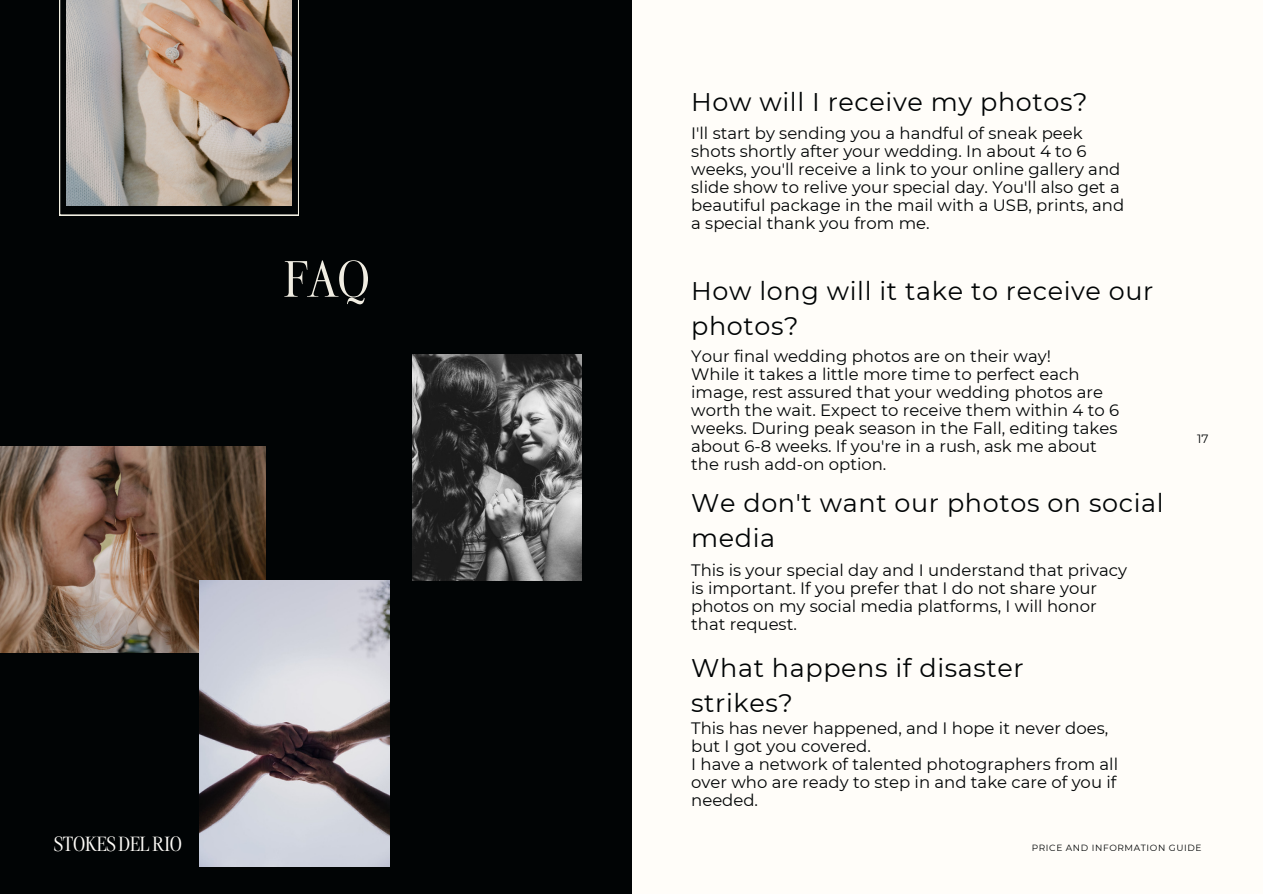
<style>
.page{position:relative;width:1263px;height:894px;background:#fff}
.page>*{position:absolute;margin:0;border:0;box-sizing:border-box;transform-origin:0 0}
.t1{font:54px "Very Vogue Display";color:#f0ede2}
.t2{font:25.5px/34.8px "Montserrat";letter-spacing:.025em;color:#010405}
.t3{font:21.6px "Very Vogue Display";color:#fffdf9}
.t4{font:16.5px/18px "Montserrat";color:#010405}
.t5{font:12px "Montserrat";color:#010405}
.t6{font:9px "Montserrat";letter-spacing:.065em;color:#010405}
</style>
<div class="page">
<div style="left:0;top:0;width:1263px;height:893px;background:#fffdf9"></div>
<div style="left:0;top:0;width:631px;height:893px;background:#010405"></div>
<img style="left:0;top:446px;width:265px;height:206px">
<img style="left:413px;top:354px;width:168px;height:226px">
<svg style="left:59px;top:0;width:240px;height:215px"></svg>
<img style="left:66px;top:0;width:225px;height:206px">
<img style="left:200px;top:580px;width:190px;height:286px">
<h2 class="t2" style="left:691px;top:84px;width:398px">How will I receive my photos?</h2>
<p class="t1" style="left:284px;top:245px;width:86px">FAQ</p>
<h3 class="t4" style="left:691px;top:124px;width:435px">I'll start by sending you a handful of sneak peek shots shortly after your wedding. In about 4 to 6 weeks, you'll receive a link to your online gallery and slide show to relive your special day. You'll also get a beautiful package in the mail with a USB, prints, and a special thank you from me.</h3>
<h4 class="t2" style="left:691px;top:273px;width:464px">How long will it take to receive our photos?</h4>
<h2 class="t4" style="left:691px;top:347px;width:429px">Your final wedding photos are on their way!<br>While it takes a little more time to perfect each image, rest assured that your wedding photos are worth the wait. Expect to receive them within 4 to 6 weeks. During peak season in the Fall, editing takes about 6-8 weeks. If you're in a rush, ask me about the rush add-on option.</h2>
<h4 class="t2" style="left:691px;top:485px;width:474px">We don't want our photos on social media</h4>
<p class="t4" style="left:691px;top:561px;width:437px">This is your special day and I understand that privacy is important. If you prefer that I do not share your photos on my social media platforms, I will honor that request.</p>
<p class="t2" style="left:691px;top:650px;width:334px">What happens if disaster strikes?</p>
<h2 class="t4" style="left:691px;top:718px;width:428px">This has never happened, and I hope it never does, but I got you covered.<br>I have a network of talented photographers from all over who are ready to step in and take care of you if needed.</h2>
<h4 class="t5" style="left:1197px;top:431px;width:13px">17</h4>
<h4 class="t3" style="left:54px;top:829px;width:129px">STOKESDELRIO</h4>
<h2 class="t6" style="left:1032px;top:841px;width:171px">PRICE AND INFORMATION GUIDE</h2>
</div>
